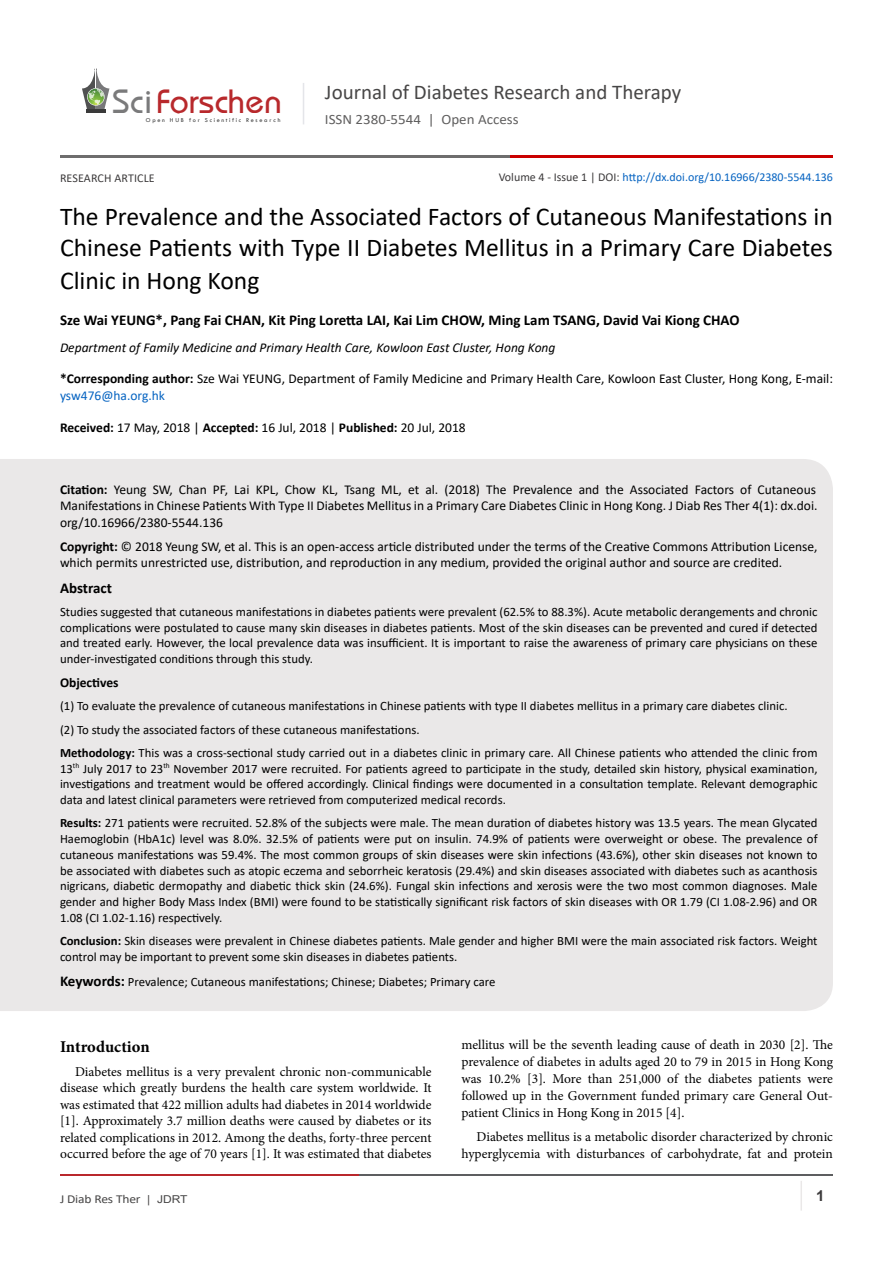
<style>
.page{position:relative;width:893px;height:1263px;background:#fff}
.page>*{position:absolute;margin:0;border:0;box-sizing:border-box;transform-origin:0 0}
.t1{font:35.1px "Opal";color:#b8292c}
.t2{font:25.65px/32.2px "Calibri";color:#000;text-align:justify}
.t3{font:21px "Calibri";color:#474646}
.t4{font:700 16.5px "Minion Pro";letter-spacing:-.005em;color:#000}
.t5{font:700 15px "Calibri";color:#000}
.t6{font:700 15px "Arial";color:#3c3a3b}
.t7{font:14.25px "Calibri";color:#605f5f;scale:1.05 1}
.t8{font:13.5px/16.5px "Minion Pro";color:#000;text-align:justify}
.t9{font:13.5px/16.5px "Calibri";color:#000}
.t10{font:italic 13.5px "Calibri";color:#000}
.t11{font:700 13.5px "Calibri";color:#000}
.t12{font:12.75px/15.8px "Calibri";color:#000;text-align:justify}
.t13{font:12.15px "Calibri";letter-spacing:-.01em;color:#474646;scale:1.11 1}
.t14{font:12px "Calibri";color:#0563c1}
.t15{font:12px "Calibri";letter-spacing:.01em;color:#3c3a3b}
.t16{font:6.15px "Tw Cen";letter-spacing:.28em;color:#3a3a3a}
.s1{color:#7a7a7b}
.s2{color:#3c3a3b}
.s3{font-weight:700}
.s4{color:#0563c1}
.s5{font-weight:700;font-size:15px}
.s6{font-family:"Arial";font-size:10.8px}
</style>
<div class="page">
<hr style="left:86px;top:109px;width:19px;height:4px;background:#3a3a3a">
<svg style="left:82px;top:68px;width:27px;height:41px"></svg>
<hr style="left:303px;top:83px;width:1px;height:41px;background:#e4e5e9">
<hr style="left:800px;top:1181px;width:2px;height:29px;background:#eae8e8">
<hr style="left:60px;top:1174px;width:300px;height:2px;background:#b9282c">
<hr style="left:359px;top:1174px;width:474px;height:2px;background:#5d5e60">
<hr style="left:60px;top:155px;width:535px;height:2px;background:#6e6d6d">
<hr style="left:511px;top:155px;width:322px;height:2px;background:#ca0000">
<div style="left:0;top:459px;width:833px;height:552px;background:#eae8e8"></div>
<p class="t1" style="left:113px;top:80px;width:171px"><span class="s1">Sci</span>Forschen</p>
<p class="t16" style="left:146px;top:116px;width:136px">Open HUB for Scientific Research</p>
<h3 class="t3" style="left:325px;top:77px;width:358px">Journal of Diabetes Research and Therapy</h3>
<p class="t7" style="left:325px;top:110px;width:186px">ISSN 2380-5544 | Open Access</p>
<p class="t14" style="left:499px;top:169px;width:336px"><span class="s2">Volume 4 - Issue 1 | DOI:</span> http://dx.doi.org/10.16966/2380-5544.136</p>
<p class="t15" style="left:60px;top:170px;width:96px">RESEARCH ARTICLE</p>
<p class="t2" style="left:60px;top:199px;width:774px">The Prevalence and the Associated Factors of Cutaneous Manifestations in Chinese Patients with Type II Diabetes Mellitus in a Primary Care Diabetes Clinic in Hong Kong</p>
<p class="t5" style="left:60px;top:309px;width:681px">Sze Wai YEUNG*, Pang Fai CHAN, Kit Ping Loretta LAI, Kai Lim CHOW, Ming Lam TSANG, David Vai Kiong CHAO</p>
<p class="t10" style="left:60px;top:338px;width:497px">Department of Family Medicine and Primary Health Care, Kowloon East Cluster, Hong Kong</p>
<p class="t9" style="left:60px;top:370px;width:774px"><span class="s3">*Corresponding author:</span> Sze Wai YEUNG, Department of Family Medicine and Primary Health Care, Kowloon East Cluster, Hong Kong, E-mail: <span class="s4">ysw476@ha.org.hk</span></p>
<p class="t9" style="left:60px;top:419px;width:407px"><span class="s3">Received:</span> 17 May, 2018 | <span class="s3">Accepted:</span> 16 Jul, 2018 | <span class="s3">Published:</span> 20 Jul, 2018</p>
<p class="t9" style="left:60px;top:481px;width:759px;text-align:justify"><span class="s3">Citation:</span> Yeung SW, Chan PF, Lai KPL, Chow KL, Tsang ML, et al. (2018) The Prevalence and the Associated Factors of Cutaneous Manifestations in Chinese Patients With Type II Diabetes Mellitus in a Primary Care Diabetes Clinic in Hong Kong. J Diab Res Ther 4(1): dx.doi. org/10.16966/2380-5544.136</p>
<p class="t9" style="left:60px;top:538px;width:759px"><span class="s3">Copyright:</span> © 2018 Yeung SW, et al. This is an open-access article distributed under the terms of the Creative Commons Attribution License, which permits unrestricted use, distribution, and reproduction in any medium, provided the original author and source are credited.</p>
<p class="t5" style="left:60px;top:577px;width:53px">Abstract</p>
<p class="t12" style="left:60px;top:603px;width:759px">Studies suggested that cutaneous manifestations in diabetes patients were prevalent (62.5% to 88.3%). Acute metabolic derangements and chronic complications were postulated to cause many skin diseases in diabetes patients. Most of the skin diseases can be prevented and cured if detected and treated early. However, the local prevalence data was insufficient. It is important to raise the awareness of primary care physicians on these under-investigated conditions through this study.</p>
<p class="t11" style="left:60px;top:673px;width:60px">Objectives</p>
<p class="t12" style="left:60px;top:698px;width:729px">(1) To evaluate the prevalence of cutaneous manifestations in Chinese patients with type II diabetes mellitus in a primary care diabetes clinic.</p>
<p class="t12" style="left:60px;top:721px;width:361px">(2) To study the associated factors of these cutaneous manifestations.</p>
<p class="t12" style="left:60px;top:744px;width:759px"><span class="s3">Methodology:</span> This was a cross-sectional study carried out in a diabetes clinic in primary care. All Chinese patients who attended the clinic from 13<sup>th</sup> July 2017 to 23<sup>th</sup> November 2017 were recruited. For patients agreed to participate in the study, detailed skin history, physical examination, investigations and treatment would be offered accordingly. Clinical findings were documented in a consultation template. Relevant demographic data and latest clinical parameters were retrieved from computerized medical records.</p>
<p class="t12" style="left:60px;top:815px;width:759px"><span class="s3">Results:</span> 271 patients were recruited. 52.8% of the subjects were male. The mean duration of diabetes history was 13.5 years. The mean Glycated Haemoglobin (HbA1c) level was 8.0%. 32.5% of patients were put on insulin. 74.9% of patients were overweight or obese. The prevalence of cutaneous manifestations was 59.4%. The most common groups of skin diseases were skin infections (43.6%), other skin diseases not known to be associated with diabetes such as atopic eczema and seborrheic keratosis (29.4%) and skin diseases associated with diabetes such as acanthosis nigricans, diabetic dermopathy and diabetic thick skin (24.6%). Fungal skin infections and xerosis were the two most common diagnoses. Male gender and higher Body Mass Index (BMI) were found to be statistically significant risk factors of skin diseases with OR 1.79 (CI 1.08-2.96) and OR 1.08 (CI 1.02-1.16) respectively.</p>
<p class="t12" style="left:60px;top:933px;width:759px"><span class="s3">Conclusion:</span> Skin diseases were prevalent in Chinese diabetes patients. Male gender and higher BMI were the main associated risk factors. Weight control may be important to prevent some skin diseases in diabetes patients.</p>
<p class="t12" style="left:60px;top:974px;width:437px"><span class="s5">Keywords:</span> Prevalence; Cutaneous manifestations; Chinese; Diabetes; Primary care</p>
<p class="t4" style="left:60px;top:1035px;width:91px">Introduction</p>
<p class="t8" style="left:60px;top:1063px;width:373px;text-indent:15px">Diabetes mellitus is a very prevalent chronic non-communicable disease which greatly burdens the health care system worldwide. It was estimated that 422 million adults had diabetes in 2014 worldwide [1]. Approximately 3.7 million deaths were caused by diabetes or its related complications in 2012. Among the deaths, forty-three percent occurred before the age of 70 years [1]. It was estimated that diabetes</p>
<p class="t8" style="left:461px;top:1037px;width:373px">mellitus will be the seventh leading cause of death in 2030 [2]. The prevalence of diabetes in adults aged 20 to 79 in 2015 in Hong Kong was 10.2% [3]. More than 251,000 of the diabetes patients were followed up in the Government funded primary care General Out&shy;patient Clinics in Hong Kong in 2015 [4].</p>
<p class="t8" style="left:461px;top:1129px;width:373px;text-align:right">Diabetes mellitus is a metabolic disorder characterized by chronic hyperglycemia with disturbances of carbohydrate, fat and protein</p>
<p class="t13" style="left:60px;top:1190px;width:116px">J Diab Res Ther <span class="s6">| JDRT</span></p>
<p class="t6" style="left:816px;top:1185px;width:10px">1</p>
</div>
